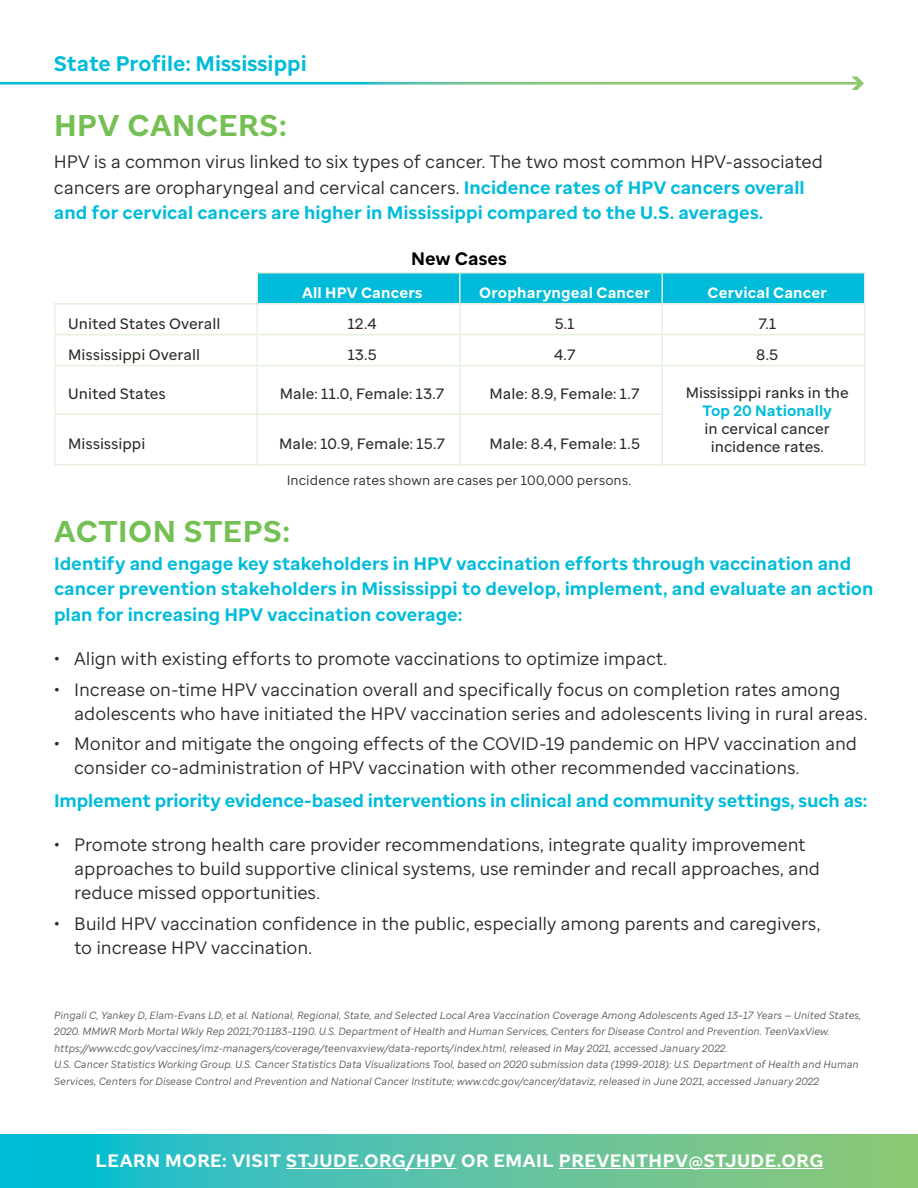
<style>
.page{position:relative;width:918px;height:1188px;background:#fff}
.page>*{position:absolute;margin:0;border:0;box-sizing:border-box;transform-origin:0 0}
.t1{font:700 30px "St Jude Sans";letter-spacing:.02em;color:#74c054}
.t2{font:700 21px "St Jude Sans";color:#00bcda}
.t3{font:700 19.5px "St Jude Sans";color:#fff}
.t4{font:18px/24px "St Jude Sans";letter-spacing:-.01em;color:#2d2a26}
.t5{font:700 18px/25.5px "St Jude Sans";color:#00bcda}
.t6{font:700 18px "St Jude Sans";letter-spacing:.03em;color:#fff}
.t7{font:700 18px "St Jude Sans";letter-spacing:.005em;color:#000}
.t8{font:500 15px "St Jude Sans";color:#2d2a26}
.t9{font:700 15px "St Jude Sans";letter-spacing:.01em;color:#fff}
.t10{font:700 15px "St Jude Sans";color:#00bcda}
.t11{font:13.5px "St Jude Sans";letter-spacing:.01em;color:#2d2a26}
.t12{font:italic 10.5px/16.5px "St Jude Sans";color:#58595b}
.s1{font-weight:700;color:#00bcda}
</style>
<div class="page">
<svg style="left:852px;top:76px;width:12px;height:14px"></svg>
<hr style="left:0;top:82px;width:860px;height:3px;background:#fff">
<svg style="left:0;top:1134px;width:918px;height:54px;background:#52c2a7"></svg>
<div style="left:258px;top:273px;width:606px;height:30px;background:#00bcda"></div>
<svg style="left:56px;top:304px;width:808px;height:160px"></svg>
<hr style="left:459px;top:304px;width:1px;height:30px;background:#e4f1de">
<hr style="left:257px;top:334px;width:203px;height:1px;background:#e4f1de">
<hr style="left:460px;top:334px;width:202px;height:1px;background:#e4f1de">
<hr style="left:459px;top:335px;width:1px;height:30px;background:#e4f1de">
<hr style="left:257px;top:365px;width:203px;height:1px;background:#e4f1de">
<hr style="left:460px;top:365px;width:202px;height:1px;background:#e4f1de">
<hr style="left:459px;top:366px;width:1px;height:47px;background:#e4f1de">
<hr style="left:257px;top:413px;width:203px;height:2px;background:#e4f1de">
<hr style="left:460px;top:413px;width:203px;height:2px;background:#e4f1de">
<hr style="left:459px;top:415px;width:1px;height:49px;background:#e4f1de">
<hr style="left:257px;top:464px;width:203px;height:1px;background:#e4f1de">
<hr style="left:460px;top:464px;width:202px;height:1px;background:#e4f1de">
<hr style="left:54px;top:303px;width:203px;height:1px;background:#e4f1de">
<hr style="left:54px;top:304px;width:2px;height:30px;background:#e4f1de">
<hr style="left:256px;top:304px;width:2px;height:30px;background:#e4f1de">
<hr style="left:54px;top:334px;width:203px;height:1px;background:#e4f1de">
<hr style="left:54px;top:335px;width:2px;height:30px;background:#e4f1de">
<hr style="left:256px;top:335px;width:2px;height:30px;background:#e4f1de">
<hr style="left:54px;top:365px;width:203px;height:1px;background:#e4f1de">
<hr style="left:54px;top:366px;width:2px;height:47px;background:#e4f1de">
<hr style="left:256px;top:366px;width:2px;height:47px;background:#e4f1de">
<hr style="left:54px;top:413px;width:203px;height:2px;background:#e4f1de">
<hr style="left:54px;top:415px;width:2px;height:49px;background:#e4f1de">
<hr style="left:256px;top:415px;width:2px;height:49px;background:#e4f1de">
<hr style="left:54px;top:464px;width:203px;height:1px;background:#e4f1de">
<hr style="left:662px;top:304px;width:1px;height:30px;background:#e4f1de">
<hr style="left:864px;top:304px;width:2px;height:30px;background:#e4f1de">
<hr style="left:662px;top:334px;width:204px;height:1px;background:#e4f1de">
<hr style="left:662px;top:335px;width:1px;height:30px;background:#e4f1de">
<hr style="left:864px;top:335px;width:2px;height:30px;background:#e4f1de">
<hr style="left:662px;top:365px;width:204px;height:1px;background:#e4f1de">
<hr style="left:662px;top:366px;width:1px;height:47px;background:#e4f1de">
<hr style="left:864px;top:366px;width:2px;height:48px;background:#e4f1de">
<hr style="left:662px;top:415px;width:1px;height:49px;background:#e4f1de">
<hr style="left:864px;top:414px;width:2px;height:50px;background:#e4f1de">
<hr style="left:662px;top:464px;width:204px;height:1px;background:#e4f1de">
<hr style="left:256px;top:272px;width:204px;height:1px;background:#e4f1de">
<hr style="left:256px;top:273px;width:2px;height:30px;background:#e4f1de">
<hr style="left:460px;top:272px;width:202px;height:1px;background:#e4f1de">
<hr style="left:459px;top:273px;width:1px;height:30px;background:#e4f1de">
<hr style="left:662px;top:272px;width:204px;height:1px;background:#e4f1de">
<hr style="left:662px;top:273px;width:1px;height:30px;background:#e4f1de">
<hr style="left:864px;top:273px;width:2px;height:30px;background:#e4f1de">
<hr style="left:257px;top:303px;width:203px;height:1px;background:#e4f1de">
<hr style="left:460px;top:303px;width:202px;height:1px;background:#e4f1de">
<hr style="left:662px;top:303px;width:204px;height:1px;background:#e4f1de">
<hr style="left:286px;top:1168px;width:171px;height:1px;background:#fff">
<hr style="left:559px;top:1168px;width:264px;height:1px;background:#fff">
<p class="t2" style="left:54px;top:49px;width:254px">State Profile: Mississippi</p>
<h1 class="t1" style="left:54px;top:106px;width:234px">HPV CANCERS:</h1>
<p class="t4" style="left:54px;top:149px;width:771px;line-height:25.5px">HPV is a common virus linked to six types of cancer. The two most common HPV-associated cancers are oropharyngeal and cervical cancers. <span class="s1">Incidence rates of HPV cancers overall and for cervical cancers are higher in Mississippi compared to the U.S. averages.</span></p>
<p class="t7" style="left:411px;top:247px;width:97px">New Cases</p>
<p class="t9" style="left:302px;top:283px;width:122px">All HPV Cancers</p>
<p class="t9" style="left:479px;top:283px;width:173px">Oropharyngeal Cancer</p>
<p class="t9" style="left:707px;top:283px;width:121px">Cervical Cancer</p>
<p class="t8" style="left:68px;top:314px;width:154px">United States Overall</p>
<p class="t8" style="left:348px;top:314px;width:31px">12.4</p>
<p class="t8" style="left:555px;top:314px;width:22px">5.1</p>
<p class="t8" style="left:758px;top:314px;width:20px">7.1</p>
<p class="t8" style="left:68px;top:345px;width:133px">Mississippi Overall</p>
<p class="t8" style="left:348px;top:345px;width:30px">13.5</p>
<p class="t8" style="left:554px;top:345px;width:24px">4.7</p>
<p class="t8" style="left:756px;top:345px;width:24px">8.5</p>
<p class="t8" style="left:68px;top:384px;width:99px">United States</p>
<p class="t8" style="left:280px;top:384px;width:166px">Male: 11.0, Female: 13.7</p>
<p class="t8" style="left:490px;top:384px;width:152px">Male: 8.9, Female: 1.7</p>
<p class="t8" style="left:686px;top:383px;width:165px">Mississippi ranks in the</p>
<p class="t10" style="left:702px;top:401px;width:131px">Top 20 Nationally</p>
<p class="t8" style="left:705px;top:419px;width:127px">in cervical cancer</p>
<p class="t8" style="left:68px;top:434px;width:79px">Mississippi</p>
<p class="t8" style="left:279px;top:434px;width:168px">Male: 10.9, Female: 15.7</p>
<p class="t8" style="left:489px;top:434px;width:152px">Male: 8.4, Female: 1.5</p>
<p class="t8" style="left:711px;top:437px;width:114px">incidence rates.</p>
<p class="t11" style="left:287px;top:471px;width:346px">Incidence rates shown are cases per 100,000 persons.</p>
<h1 class="t1" style="left:54px;top:512px;width:238px">ACTION STEPS:</h1>
<p class="t5" style="left:54px;top:551px;width:821px">Identify and engage key stakeholders in HPV vaccination efforts through vaccination and cancer prevention stakeholders in Mississippi to develop, implement, and evaluate an action plan for increasing HPV vaccination coverage:</p>
<p class="t4" style="left:54px;top:646px;width:615px">• Align with existing efforts to promote vaccinations to optimize impact.</p>
<p class="t4" style="left:74px;top:677px;width:795px;text-indent:-20px">• Increase on-time HPV vaccination overall and specifically focus on completion rates among adolescents who have initiated the HPV vaccination series and adolescents living in rural areas.</p>
<p class="t4" style="left:74px;top:732px;width:784px;text-indent:-20px">• Monitor and mitigate the ongoing effects of the COVID-19 pandemic on HPV vaccination and consider co-administration of HPV vaccination with other recommended vaccinations.</p>
<p class="t5" style="left:54px;top:788px;width:815px">Implement priority evidence-based interventions in clinical and community settings, such as:</p>
<p class="t4" style="left:74px;top:832px;width:747px;text-indent:-20px">• Promote strong health care provider recommendations, integrate quality improvement approaches to build supportive clinical systems, use reminder and recall approaches, and reduce missed opportunities.</p>
<p class="t4" style="left:74px;top:911px;width:748px;text-indent:-20px">• Build HPV vaccination confidence in the public, especially among parents and caregivers, to increase HPV vaccination.</p>
<p class="t12" style="left:54px;top:1007px;width:809px">Pingali C, Yankey D, Elam-Evans LD, et al. National, Regional, State, and Selected Local Area Vaccination Coverage Among Adolescents Aged 13–17 Years — United States, 2020. MMWR Morb Mortal Wkly Rep 2021;70:1183–1190. U.S. Department of Health and Human Services, Centers for Disease Control and Prevention. TeenVaxView. https://www.cdc.gov/vaccines/imz-managers/coverage/teenvaxview/data-reports/index.html, released in May 2021, accessed January 2022.<br>U.S. Cancer Statistics Working Group. U.S. Cancer Statistics Data Visualizations Tool, based on 2020 submission data (1999-2018): U.S. Department of Health and Human Services, Centers for Disease Control and Prevention and National Cancer Institute; www.cdc.gov/cancer/dataviz, released in June 2021, accessed January 2022</p>
<p class="t6" style="left:96px;top:1149px;width:729px">LEARN MORE: VISIT STJUDE.ORG/HPV OR EMAIL PREVENTHPV@STJUDE.ORG</p>
<p class="t3" style="left:83px;top:1150px;width:754px">LEARN MORE: VISIT STJUDE.ORG/HPV OR EMAIL PREVENTHPV@STJUDE.ORG</p>
</div>
